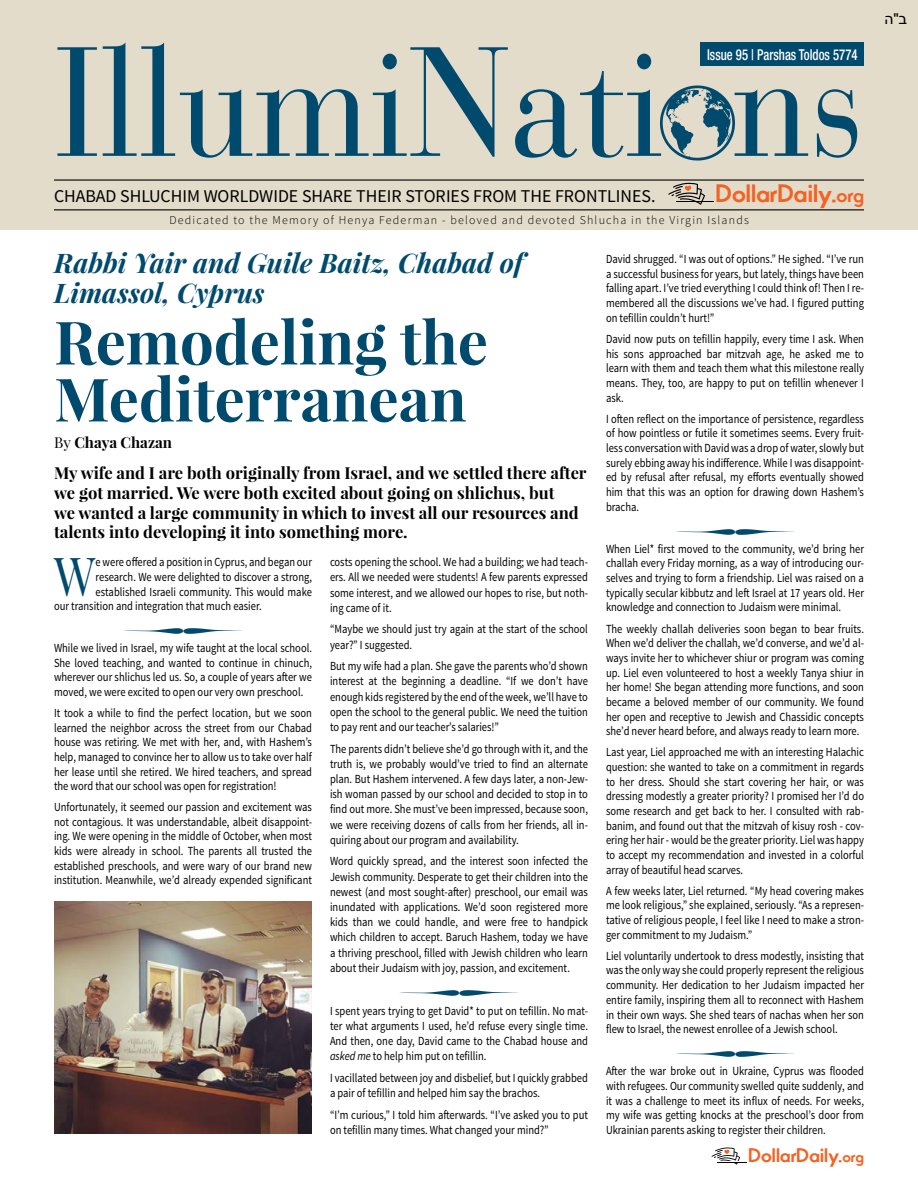
<style>
.page{position:relative;width:918px;height:1188px;background:#fff}
.page>*{position:absolute;margin:0;border:0;box-sizing:border-box;transform-origin:0 0}
.t1{font:154.2px "Bauer Bodoni Std";color:#004a6e;scale:.9 1}
.t2{font:700 60px/57px "Playfair Display";color:#004a6e}
.t3{font:53.7px "Playfair Display";color:#004a6e;scale:.85 1}
.t4{font:italic 700 27px/30px "Playfair Display";color:#004a6e}
.t5{font:700 24px "Movement";letter-spacing:-.005em;color:#f26323}
.t6{font:700 18.6px "Movement";letter-spacing:-.005em;color:#f26323}
.t7{font:18px "Source Sans Pro";color:#000}
.Intro{font:700 16.5px/19.8px "Playfair Display";color:#000}
.t8{font:500 condensed 15px "Helvetica Neue LT Std";color:#fff;scale:.85 1}
.t9{font:700 15px "Playfair Display";color:#000}
.t10{font:15px "Arial";color:#000}
.t11{font:12.3px/14.7px "Source Sans Pro";color:#000;text-align:justify;scale:.85 1}
.t12{font:300 12px "Source Sans Pro";letter-spacing:.1em;color:#000}
.s1{color:#e4dcca}
.s2{font-size:19.05px}
.s3{font-weight:400}
.s4{font-style:italic}
.s5{font-size:14.85px}
</style>
<div class="page">
<div style="left:0;top:0;width:918px;height:230px;background:#e4dcca"></div>
<hr style="left:54px;top:179px;width:810px;height:2px;background:#000">
<hr style="left:54px;top:209px;width:810px;height:1px;background:#000">
<div style="left:701px;top:43px;width:163px;height:23px;background:#004a6e"></div>
<svg style="left:668px;top:183px;width:37px;height:22px"></svg>
<hr style="left:676px;top:201px;width:37px;height:1px;background:#000">
<svg style="left:712px;top:1147px;width:28px;height:18px"></svg>
<hr style="left:717px;top:1161px;width:30px;height:1px;background:#fff">
<hr style="left:717px;top:1162px;width:30px;height:1px;background:#000">
<svg style="left:660px;top:85px;width:75px;height:76px"></svg>
<img style="left:54px;top:902px;width:258px;height:232px">
<p class="t1" style="left:54px;top:11px;width:902px">IllumiNati<span class="s1">o</span>ns</p>
<p class="t7" style="left:54px;top:185px;width:603px">CHABAD SHLUCHIM WORLDWIDE SHARE THEIR STORIES FROM THE FRONTLINES.</p>
<p class="t8" style="left:707px;top:45px;width:179px">Issue 95 | Parshas Toldos 5774</p>
<p class="t5" style="left:716px;top:178px;width:150px">DollarDaily.<span class="s2">org</span></p>
<p class="t12" style="left:169px;top:213px;width:581px">Dedicated to the Memory of Henya Federman - beloved and devoted Shlucha in the Virgin Islands</p>
<p class="t4" style="left:54px;top:247px;width:471px">Rabbi Yair and Guile Baitz, Chabad of<br>Limassol, Cyprus</p>
<p class="t2" style="left:54px;top:313px;width:435px">Remodeling the<br>Mediterranean</p>
<p class="t9" style="left:54px;top:433px;width:119px"><span class="s3">By</span> Chaya Chazan</p>
<p class="Intro" style="left:54px;top:463px;width:534px">My wife and I are both originally from Israel, and we settled there after we got married. We were both excited about going on shlichus, but<br>we wanted a large community in which to invest all our resources and talents into developing it into something more.</p>
<p class="t3" style="left:54px;top:542px;width:50px">W</p>
<p class="t11" style="left:96px;top:555px;width:256px">e were offered a position in Cyprus, and began our</p>
<p class="t11" style="left:96px;top:570px;width:256px">research. We were delighted to discover a strong,</p>
<p class="t11" style="left:96px;top:584px;width:256px">established Israeli community. This would make</p>
<p class="t11" style="left:54px;top:599px;width:246px">our transition and integration that much easier.</p>
<p class="t11" style="left:54px;top:641px;width:305px">While we lived in Israel, my wife taught at the local school.<br>She loved teaching, and wanted to continue in chinuch, wherever our shlichus led us. So, a couple of years after we</p>
<p class="t11" style="left:54px;top:685px;width:295px">moved, we were excited to open our very own preschool.</p>
<p class="t11" style="left:54px;top:706px;width:305px">It took a while to find the perfect location, but we soon learned the neighbor across the street from our Chabad house was retiring. We met with her, and, with Hashem’s help, managed to convince her to allow us to take over half her lease until she retired. We hired teachers, and spread the word that our school was open for registration!</p>
<p class="t11" style="left:54px;top:800px;width:305px">Unfortunately, it seemed our passion and excitement was not contagious. It was understandable, albeit disappoint&shy;ing. We were opening in the middle of October, when most kids were already in school. The parents all trusted the established preschools, and were wary of our brand new institution. Meanwhile, we’d already expended significant</p>
<p class="t11" style="left:330px;top:555px;width:305px;line-height:15.1px">costs opening the school. We had a building; we had teach&shy;ers. All we needed were students! A few parents expressed some interest, and we allowed our hopes to rise, but noth&shy;ing came of it.</p>
<p class="t11" style="left:330px;top:622px;width:305px;line-height:15.1px">“Maybe we should just try again at the start of the school year?” I suggested.</p>
<p class="t11" style="left:330px;top:659px;width:305px;line-height:15.1px">But my wife had a plan. She gave the parents who’d shown interest at the beginning a deadline. “If we don’t have enough kids registered by the end of the week, we’ll have to open the school to the general public. We need the tuition to pay rent and our teacher’s salaries!”</p>
<p class="t11" style="left:330px;top:741px;width:305px;line-height:15.1px">The parents didn’t believe she’d go through with it, and the truth is, we probably would’ve tried to find an alternate plan. But Hashem intervened. A few days later, a non-Jew&shy;ish woman passed by our school and decided to stop in to find out more. She must’ve been impressed, because soon, we were receiving dozens of calls from her friends, all in&shy;quiring about our program and availability.</p>
<p class="t11" style="left:330px;top:854px;width:305px;line-height:15.1px">Word quickly spread, and the interest soon infected the Jewish community. Desperate to get their children into the newest (and most sought-after) preschool, our email was inundated with applications. We’d soon registered more kids than we could handle, and were free to handpick which children to accept. Baruch Hashem, today we have a thriving preschool, filled with Jewish children who learn about their Judaism with joy, passion, and excitement.</p>
<p class="t11" style="left:330px;top:1004px;width:305px">I spent years trying to get David* to put on tefillin. No mat-</p>
<p class="t11" style="left:330px;top:1019px;width:305px;line-height:15.1px">ter what arguments I used, he’d refuse every single time.<br>And then, one day, David came to the Chabad house and <span class="s4">asked me</span> to help him put on tefillin.</p>
<p class="t11" style="left:330px;top:1071px;width:305px;line-height:15.1px">I vacillated between joy and disbelief, but I quickly grabbed a pair of tefillin and helped him say the brachos.</p>
<p class="t11" style="left:330px;top:1107px;width:305px;line-height:15.1px">“I’m curious,” I told him afterwards. “I’ve asked you to put on tefillin many times. What changed your mind?”</p>
<p class="t11" style="left:606px;top:252px;width:305px">David shrugged. “I was out of options.” He sighed. “I’ve run a successful business for years, but lately, things have been falling apart. I’ve tried everything I could think of! Then I re&shy;membered all the discussions we’ve had. I figured putting on tefillin couldn’t hurt!”</p>
<p class="t11" style="left:606px;top:332px;width:305px">David now puts on tefillin happily, every time I ask. When his sons approached bar mitzvah age, he asked me to learn with them and teach them what this milestone really means. They, too, are happy to put on tefillin whenever I ask.</p>
<p class="t11" style="left:606px;top:411px;width:305px">I often reflect on the importance of persistence, regardless of how pointless or futile it sometimes seems. Every fruit&shy;less conversation with David was a drop of water, slowly but surely ebbing away his indifference. While I was disappoint&shy;ed by refusal after refusal, my efforts eventually showed him that this was an option for drawing down Hashem’s bracha.</p>
<p class="t11" style="left:606px;top:542px;width:305px">When Liel* first moved to the community, we’d bring her challah every Friday morning, as a way of introducing our-</p>
<p class="t11" style="left:606px;top:571px;width:305px">selves and trying to form a friendship. Liel was raised on a typically secular kibbutz and left Israel at 17 years old. Her knowledge and connection to Judaism were minimal.</p>
<p class="t11" style="left:606px;top:621px;width:305px">The weekly challah deliveries soon began to bear fruits.<br>When we’d deliver the challah, we’d converse, and we’d al&shy;ways invite her to whichever shiur or program was coming up. Liel even volunteered to host a weekly Tanya shiur in her home! She began attending more functions, and soon became a beloved member of our community. We found her open and receptive to Jewish and Chassidic concepts she’d never heard before, and always ready to learn more.</p>
<p class="t11" style="left:606px;top:745px;width:305px">Last year, Liel approached me with an interesting Halachic question: she wanted to take on a commitment in regards to her dress. Should she start covering her hair, or was dressing modestly a greater priority? I promised her I’d do some research and get back to her. I consulted with rab&shy;banim, and found out that the mitzvah of kisuy rosh - cov&shy;ering her hair - would be the greater priority. Liel was happy to accept my recommendation and invested in a colorful array of beautiful head scarves.</p>
<p class="t11" style="left:606px;top:884px;width:305px">A few weeks later, Liel returned. “My head covering makes me look religious,” she explained, seriously. “As a represen&shy;tative of religious people, I feel like I need to make a stron&shy;ger commitment to my Judaism.”</p>
<p class="t11" style="left:606px;top:949px;width:305px">Liel voluntarily undertook to dress modestly, insisting that was the only way she could properly represent the religious community. Her dedication to her Judaism impacted her entire family, inspiring them all to reconnect with Hashem in their own ways. She shed tears of nachas when her son flew to Israel, the newest enrollee of a Jewish school.</p>
<p class="t11" style="left:606px;top:1064px;width:305px">After the war broke out in Ukraine, Cyprus was flooded with refugees. Our community swelled quite suddenly, and it was a challenge to meet its influx of needs. For weeks,</p>
<p class="t11" style="left:606px;top:1108px;width:305px">my wife was getting knocks at the preschool’s door from<br>Ukrainian parents asking to register their children.</p>
<p class="t6" style="left:749px;top:1144px;width:117px">DollarDaily.<span class="s5">org</span></p>
<p class="t10" style="left:884px;top:9px;width:24px">ה ב"</p>
</div>
